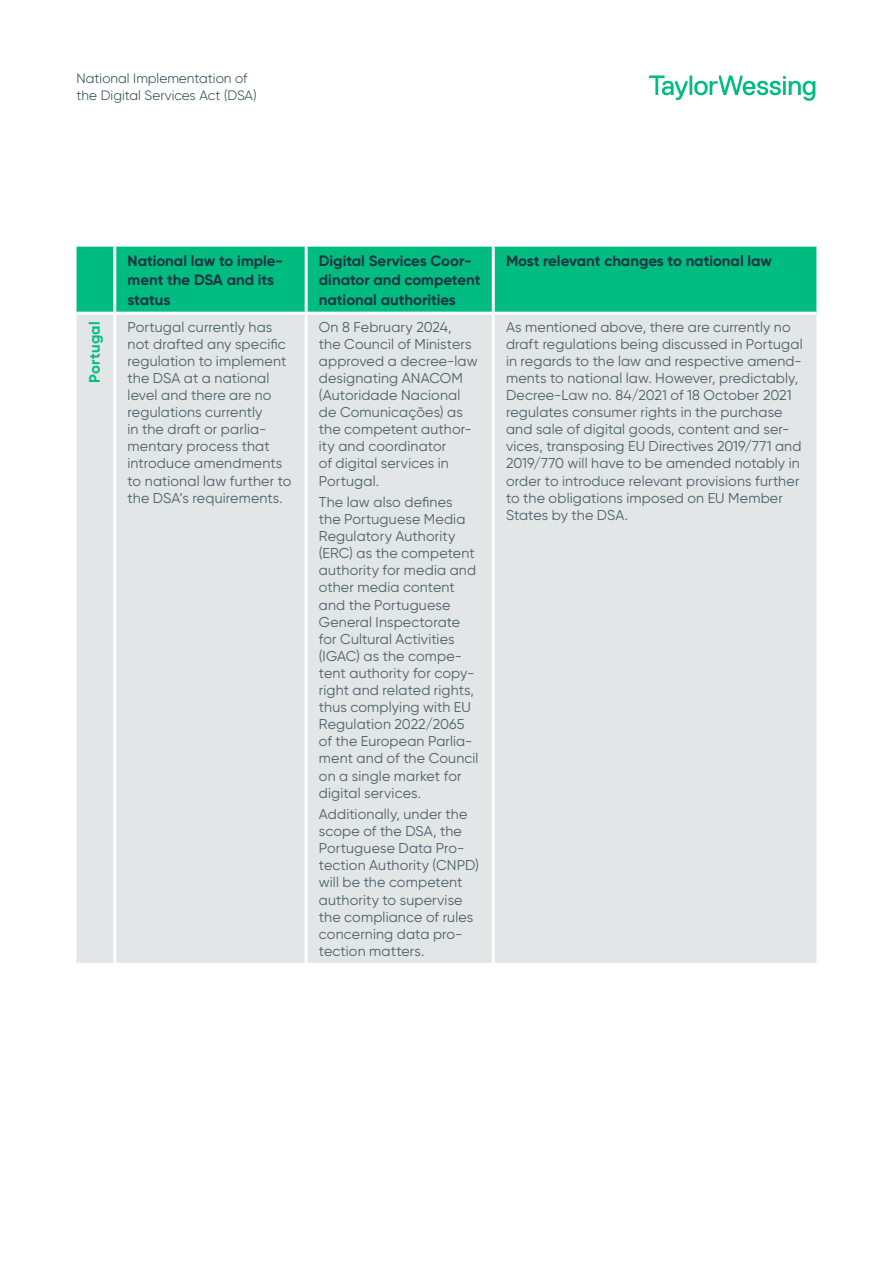
<style>
.page{position:relative;width:893px;height:1263px;background:#fff}
.page>*{position:absolute;margin:0;border:0;box-sizing:border-box;transform-origin:0 0}
.t1{font:700 15px/19.5px "Gilroy";color:#173542}
.t2{font:700 15px "Gilroy";letter-spacing:.01em;color:#00bc80}
.t3{font:14.25px/17.1px "Gilroy";letter-spacing:.01em;color:#4d6069}
.t4{font:300 13.5px/16.5px "Gilroy";color:#173542}
</style>
<div class="page">
<svg style="left:649px;top:75px;width:166px;height:26px"></svg>
<div style="left:77px;top:247px;width:739px;height:65px;background:#00bc80"></div>
<div style="left:77px;top:315px;width:739px;height:648px;background:#e2e6e7"></div>
<hr style="left:113px;top:247px;width:3px;height:65px;background:#fff">
<hr style="left:305px;top:247px;width:3px;height:65px;background:#fff">
<hr style="left:492px;top:247px;width:3px;height:65px;background:#fff">
<hr style="left:113px;top:315px;width:3px;height:648px;background:#fff">
<hr style="left:305px;top:315px;width:3px;height:648px;background:#fff">
<hr style="left:492px;top:315px;width:3px;height:648px;background:#fff">
<p class="t4" style="left:77px;top:70px;width:182px">National Implementation of the Digital Services Act (DSA)</p>
<p class="t1" style="left:128px;top:251px;width:157px">National law to imple&shy;ment the DSA and its status</p>
<p class="t1" style="left:319px;top:251px;width:163px">Digital Services Coor&shy;dinator and competent national authorities</p>
<p class="t1" style="left:506px;top:251px;width:268px">Most relevant changes to national law</p>
<p class="t2" style="left:85px;top:383px;width:62px;rotate:-90deg">Portugal</p>
<p class="t3" style="left:128px;top:318px;width:165px">Portugal currently has not drafted any specific regulation to implement the DSA at a national level and there are no regulations currently<br>in the draft or parlia&shy;mentary process that introduce amendments to national law further to the DSA’s requirements.</p>
<p class="t3" style="left:319px;top:318px;width:160px">On 8 February 2024,<br>the Council of Ministers approved a decree-law designating ANACOM (Autoridade Nacional de Comunicações) as the competent author&shy;ity and coordinator<br>of digital services in<br>Portugal.</p>
<p class="t3" style="left:319px;top:493px;width:161px">The law also defines<br>the Portuguese Media<br>Regulatory Authority (ERC) as the competent authority for media and other media content and the Portuguese<br>General Inspectorate for Cultural Activities (IGAC) as the compe&shy;tent authority for copy&shy;right and related rights, thus complying with EU<br>Regulation 2022/2065 of the European Parlia&shy;ment and of the Council on a single market for digital services.</p>
<p class="t3" style="left:319px;top:805px;width:162px">Additionally, under the scope of the DSA, the<br>Portuguese Data Pro&shy;tection Authority (CNPD) will be the competent authority to supervise the compliance of rules concerning data pro&shy;tection matters.</p>
<p class="t3" style="left:506px;top:318px;width:298px">As mentioned above, there are currently no draft regulations being discussed in Portugal in regards to the law and respective amend&shy;ments to national law. However, predictably, Decree-Law no. 84/2021 of 18 October 2021 regulates consumer rights in the purchase and sale of digital goods, content and ser&shy;vices, transposing EU Directives 2019/771 and 2019/770 will have to be amended notably in order to introduce relevant provisions further to the obligations imposed on EU Member States by the DSA.</p>
</div>
